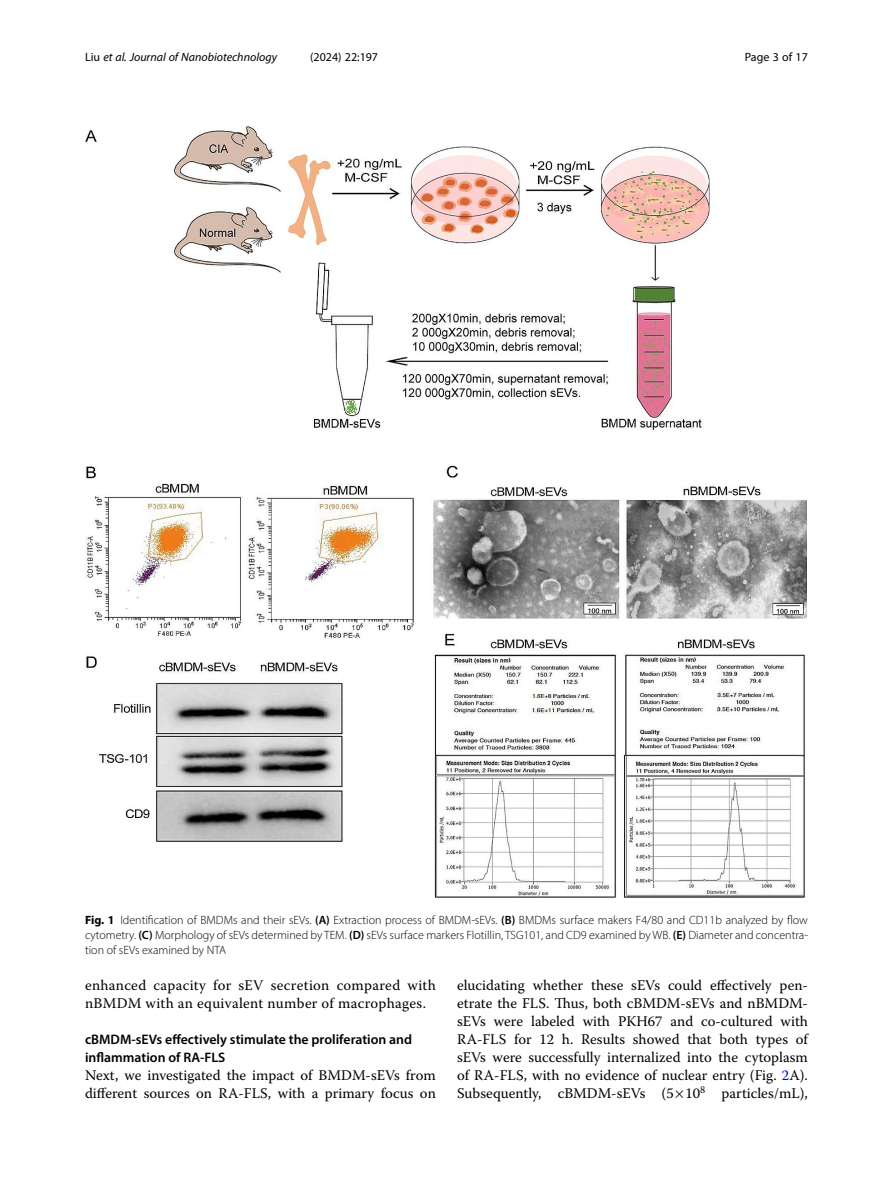
<style>
.page{position:relative;width:893px;height:1191px;background:#fff}
.page>*{position:absolute;margin:0;border:0;box-sizing:border-box;transform-origin:0 0}
.Body_Text{font:14.7px/18px "Warnock Pro";letter-spacing:.005em;color:#000}
.Head_2{font:600 13.8px/18px "Myriad Pro";color:#000}
.Figure_Caption{font:300 12px/15px "Myriad Pro";color:#000;text-align:justify}
.t1{font:italic 12px "Myriad Pro";color:#000}
.t2{font:12px "Myriad Pro";color:#000}
.s1{font-style:normal}
.s2{font-weight:700}
.s3{font-weight:600}
.s4{color:#00f}
</style>
<div class="page">
<img style="left:85px;top:126px;width:722px;height:771px">
<p class="t1" style="left:85px;top:50px;width:193px"><span class="s1">Liu</span> et al. Journal of Nanobiotechnology</p>
<p class="t2" style="left:310px;top:50px;width:70px">(2024) 22:197</p>
<p class="t2" style="left:745px;top:50px;width:65px">Page 3 of 17</p>
<p class="Figure_Caption" style="left:85px;top:913px;width:724px"><span class="s2">Fig. 1</span> Identification of BMDMs and their sEVs. <span class="s3">(A)</span> Extraction process of BMDM-sEVs. <span class="s3">(B)</span> BMDMs surface makers F4/80 and CD11b analyzed by flow cytometry. <span class="s3">(C)</span> Morphology of sEVs determined by TEM. <span class="s3">(D)</span> sEVs surface markers Flotillin, TSG101, and CD9 examined by WB. <span class="s3">(E)</span> Diameter and concentra&shy;tion of sEVs examined by NTA</p>
<p class="Body_Text" style="left:85px;top:976px;width:352px">enhanced capacity for sEV secretion compared with nBMDM with an equivalent number of macrophages.</p>
<p class="Head_2" style="left:85px;top:1030px;width:329px">cBMDM-sEVs effectively stimulate the proliferation and inflammation of RA-FLS</p>
<p class="Body_Text" style="left:85px;top:1066px;width:352px">Next, we investigated the impact of BMDM-sEVs from different sources on RA-FLS, with a primary focus on</p>
<p class="Body_Text" style="left:457px;top:976px;width:352px;text-align:justify">elucidating whether these sEVs could effectively pen&shy;etrate the FLS. Thus, both cBMDM-sEVs and nBMDM&shy;sEVs were labeled with PKH67 and co-cultured with RA-FLS for 12 h. Results showed that both types of sEVs were successfully internalized into the cytoplasm of RA-FLS, with no evidence of nuclear entry (Fig. <span class="s4">2</span>A).<br>Subsequently, cBMDM-sEVs (5 10<sup>8</sup> particles/mL),</p>
</div>
